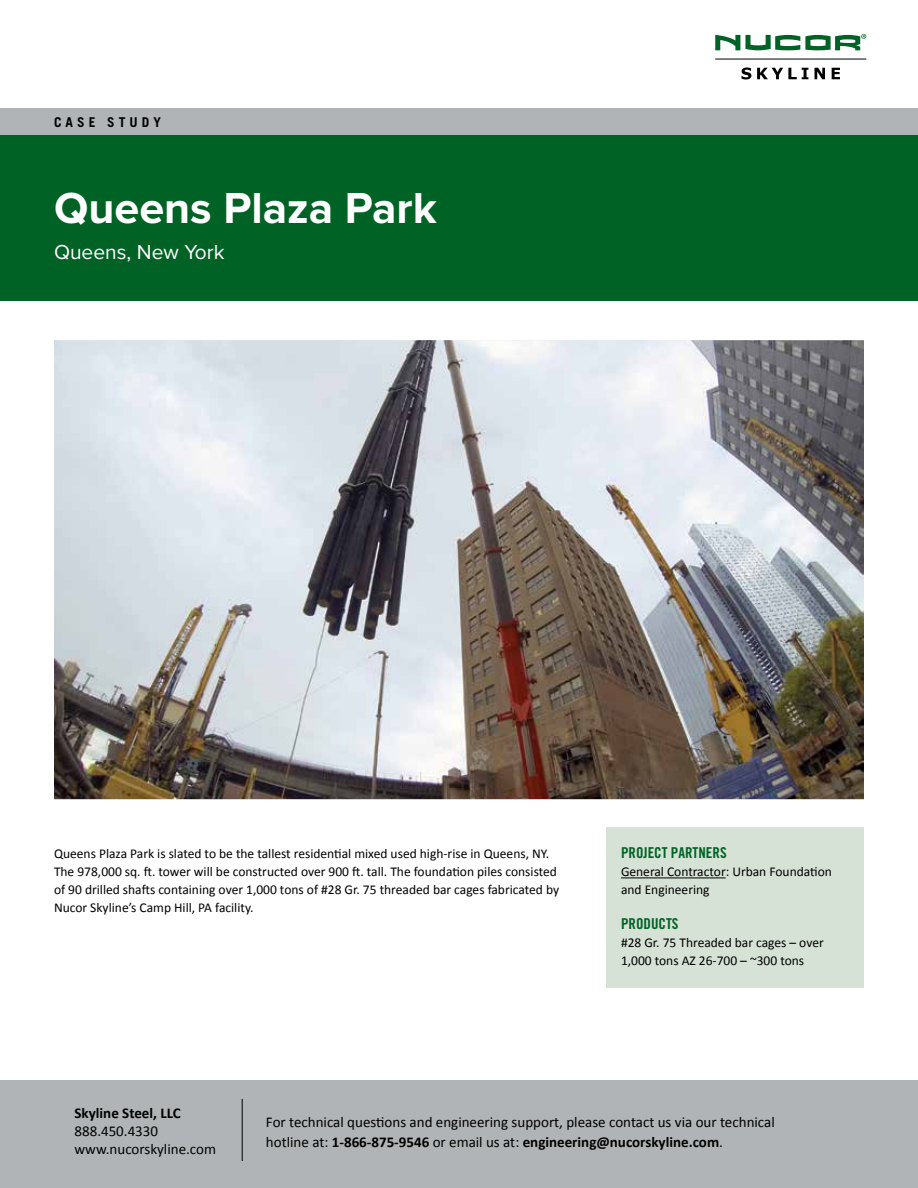
<style>
.page{position:relative;width:918px;height:1188px;background:#fff}
.page>*{position:absolute;margin:0;border:0;box-sizing:border-box;transform-origin:0 0}
.t1{font:700 45px "Proxima Nova";color:#fff}
.t2{font:21px "Proxima Nova";color:#fff}
.t3{font:15px/18px "Calibri";color:#000}
.t4{font:15px "Trade Gothic LT Std Bd Cn 20";color:#006225}
.t5{font:700 15px "Calibri";color:#000}
.t6{font:13.5px/18px "Calibri";color:#000}
.t7{font:700 13.5px "Trade Gothic LT Std";letter-spacing:.3em;color:#000}
.s1{font-weight:700}
</style>
<div class="page">
<div style="left:0;top:112px;width:918px;height:189px;background:#006225"></div>
<svg style="left:742px;top:68px;width:9px;height:11px"></svg>
<svg style="left:757px;top:68px;width:51px;height:11px"></svg>
<svg style="left:815px;top:68px;width:10px;height:11px"></svg>
<svg style="left:832px;top:68px;width:8px;height:11px"></svg>
<svg style="left:715px;top:34px;width:151px;height:16px"></svg>
<hr style="left:715px;top:59px;width:151px;height:1px;background:#000">
<div style="left:0;top:108px;width:918px;height:27px;background:#b1b4b6"></div>
<div style="left:0;top:1080px;width:918px;height:108px;background:#b1b4b6"></div>
<hr style="left:242px;top:1099px;width:1px;height:62px;background:#000">
<img style="left:54px;top:340px;width:810px;height:459px">
<div style="left:606px;top:827px;width:258px;height:161px;background:#d6e2d5"></div>
<hr style="left:621px;top:877px;width:105px;height:1px;background:#000">
<p class="t7" style="left:54px;top:113px;width:108px">CASE STUDY</p>
<h1 class="t1" style="left:54px;top:188px;width:384px">Queens Plaza Park</h1>
<h2 class="t2" style="left:54px;top:243px;width:172px">Queens, New York</h2>
<p class="t6" style="left:54px;top:845px;width:507px">Queens Plaza Park is slated to be the tallest residential mixed used high-rise in Queens, NY.<br>The 978,000 sq. ft. tower will be constructed over 900 ft. tall. The foundation piles consisted of 90 drilled shafts containing over 1,000 tons of #28 Gr. 75 threaded bar cages fabricated by Nucor Skyline’s Camp Hill, PA facility.</p>
<p class="t4" style="left:621px;top:844px;width:107px">PROJECT PARTNERS</p>
<p class="t6" style="left:621px;top:863px;width:212px">General Contractor: Urban Foundation and Engineering</p>
<p class="t4" style="left:621px;top:914px;width:59px">PRODUCTS</p>
<p class="t6" style="left:621px;top:933px;width:204px">#28 Gr. 75 Threaded bar cages – over<br>1,000 tons AZ 26-700 – ~300 tons</p>
<p class="t5" style="left:75px;top:1103px;width:108px">Skyline Steel, LLC</p>
<p class="t3" style="left:75px;top:1122px;width:143px">888.450.4330 www.nucorskyline.com</p>
<p class="t3" style="left:266px;top:1113px;width:510px;line-height:19.5px">For technical questions and engineering support, please contact us via our technical hotline at: <span class="s1">1-866-875-9546</span> or email us at: <span class="s1">engineering@nucorskyline.com</span>.</p>
</div>
